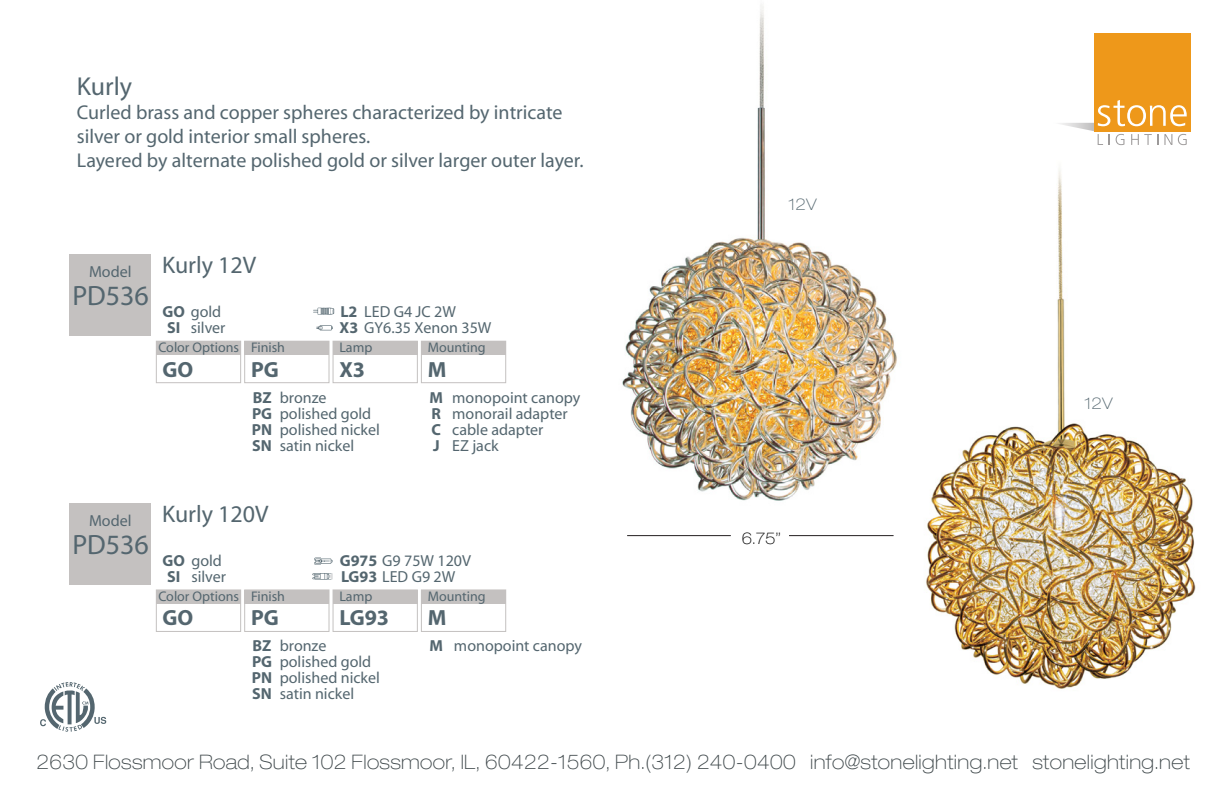
<style>
.page{position:relative;width:1224px;height:794px;background:#fff}
.page>*{position:absolute;margin:0;border:0;box-sizing:border-box;transform-origin:0 0}
.t1{font:28px "Myriad";color:#54666f}
.t2{font:26px "Myriad";color:#54666f}
.t3{font:24px "Myriad";color:#54666f}
.t4{font:700 22px "Myriad";color:#54666f}
.t5{font:20px/24px "Myriad";color:#54666f}
.t6{font:100 expanded 20px "Helvetica Neue LT Std";letter-spacing:.02em;color:#3e474a}
.t7{font:16px/16px "Myriad";color:#54666f}
.t8{font:700 16px/16px "Myriad";color:#54666f}
.t9{font:100 expanded 16px "Helvetica Neue LT Std";letter-spacing:.02em;color:#54666f}
.t10{font:100 expanded 16px "Helvetica Neue LT Std";color:#000}
.t11{font:14px "Myriad";color:#54666f}
.s1{font-weight:400}
.s2{font-weight:700}
</style>
<div class="page">
<img style="left:926px;top:145px;width:270px;height:544px">
<div style="left:1095px;top:33px;width:96px;height:98px;background:#ee981a"></div>
<svg style="left:1059px;top:100px;width:132px;height:45px"></svg>
<svg style="left:40px;top:682px;width:66px;height:50px"></svg>
<div style="left:156px;top:589px;width:85px;height:43px;border:1px solid #c4c1c0"></div>
<div style="left:244px;top:589px;width:86px;height:43px;border:1px solid #c4c1c0"></div>
<div style="left:333px;top:589px;width:85px;height:43px;border:1px solid #c4c1c0"></div>
<div style="left:156px;top:590px;width:85px;height:14px;background:#c4c1c0"></div>
<div style="left:245px;top:590px;width:84px;height:14px;background:#c4c1c0"></div>
<div style="left:333px;top:590px;width:84px;height:14px;background:#c4c1c0"></div>
<svg style="left:314px;top:557px;width:18px;height:8px"></svg>
<div style="left:421px;top:589px;width:85px;height:43px;border:1px solid #c4c1c0"></div>
<div style="left:421px;top:590px;width:85px;height:14px;background:#c4c1c0"></div>
<div style="left:69px;top:503px;width:82px;height:81px;background:#c4c1c0"></div>
<svg style="left:312px;top:573px;width:21px;height:6px"></svg>
<div style="left:156px;top:341px;width:85px;height:42px;border:1px solid #c4c1c0"></div>
<div style="left:244px;top:341px;width:86px;height:42px;border:1px solid #c4c1c0"></div>
<div style="left:333px;top:341px;width:85px;height:42px;border:1px solid #c4c1c0"></div>
<div style="left:245px;top:341px;width:84px;height:14px;background:#c4c1c0"></div>
<div style="left:333px;top:341px;width:84px;height:14px;background:#c4c1c0"></div>
<svg style="left:316px;top:325px;width:17px;height:5px"></svg>
<div style="left:156px;top:341px;width:85px;height:14px;background:#c4c1c0"></div>
<div style="left:421px;top:341px;width:85px;height:42px;border:1px solid #c4c1c0"></div>
<div style="left:421px;top:341px;width:85px;height:14px;background:#c4c1c0"></div>
<div style="left:69px;top:254px;width:82px;height:82px;background:#c4c1c0"></div>
<svg style="left:313px;top:308px;width:21px;height:7px"></svg>
<img style="left:622px;top:5px;width:275px;height:496px">
<hr style="left:789px;top:535px;width:105px;height:1px;background:#231f20">
<hr style="left:627px;top:535px;width:104px;height:1px;background:#231f20">
<h2 class="t2" style="left:77px;top:74px;width:57px">Kurly</h2>
<p class="t5" style="left:77px;top:102px;width:508px">Curled brass and copper spheres characterized by intricate silver or gold interior small spheres.<br>Layered by alternate polished gold or silver larger outer layer.</p>
<p class="t7" style="left:89px;top:265px;width:44px">Model</p>
<h1 class="t1" style="left:72px;top:282px;width:78px">PD536</h1>
<h3 class="t3" style="left:162px;top:253px;width:96px">Kurly 12V</h3>
<p class="t8" style="left:163px;top:304px;width:60px">GO <span class="s1">gold<br></span>SI</p>
<p class="t7" style="left:191px;top:320px;width:36px">silver</p>
<p class="t7" style="left:340px;top:304px;width:153px"><span class="s2">L2</span> LED G4 JC 2W<br><span class="s2">X3</span> GY6.35 Xenon 35W</p>
<p class="t11" style="left:158px;top:340px;width:82px">Color Options</p>
<p class="t11" style="left:428px;top:340px;width:59px">Mounting</p>
<h3 class="t4" style="left:428px;top:358px;width:20px">M</h3>
<p class="t11" style="left:251px;top:340px;width:36px">Finish</p>
<p class="t11" style="left:339px;top:340px;width:34px">Lamp</p>
<h3 class="t4" style="left:339px;top:358px;width:27px">X3</h3>
<h3 class="t4" style="left:163px;top:358px;width:32px">GO</h3>
<h3 class="t4" style="left:251px;top:358px;width:29px">PG</h3>
<p class="t8" style="left:252px;top:390px;width:22px;text-align:justify">BZ PG PN SN</p>
<p class="t7" style="left:280px;top:390px;width:102px">bronze polished gold polished nickel satin nickel</p>
<p class="t8" style="left:430px;top:390px;width:15px">M<br>R<br>C<br>J</p>
<p class="t7" style="left:452px;top:390px;width:130px">monopoint canopy monorail adapter cable adapter<br>EZ jack</p>
<p class="t7" style="left:89px;top:513px;width:44px">Model</p>
<h1 class="t1" style="left:72px;top:531px;width:78px">PD536</h1>
<h3 class="t3" style="left:162px;top:502px;width:108px">Kurly 120V</h3>
<p class="t8" style="left:163px;top:553px;width:61px">GO <span class="s1">gold<br></span>SI</p>
<p class="t7" style="left:191px;top:569px;width:36px">silver</p>
<p class="t7" style="left:340px;top:553px;width:133px"><span class="s2">G975</span> G9 75W 120V<br><span class="s2">LG93</span> LED G9 2W</p>
<p class="t11" style="left:158px;top:589px;width:128px">Color Options Finish</p>
<p class="t11" style="left:339px;top:589px;width:34px">Lamp</p>
<h3 class="t4" style="left:163px;top:606px;width:32px">GO</h3>
<h3 class="t4" style="left:251px;top:606px;width:29px">PG</h3>
<p class="t8" style="left:252px;top:638px;width:22px;text-align:justify">BZ PG PN SN</p>
<p class="t7" style="left:280px;top:638px;width:102px">bronze polished gold polished nickel satin nickel</p>
<h3 class="t4" style="left:339px;top:606px;width:51px">LG93</h3>
<p class="t11" style="left:428px;top:589px;width:59px">Mounting</p>
<h3 class="t4" style="left:428px;top:606px;width:20px">M</h3>
<p class="t7" style="left:430px;top:638px;width:154px"><span class="s2">M</span> monopoint canopy</p>
<p class="t9" style="left:788px;top:195px;width:30px">12V</p>
<p class="t10" style="left:742px;top:528px;width:41px">6.75”</p>
<p class="t9" style="left:1084px;top:394px;width:30px">12V</p>
<p class="t6" style="left:37px;top:749px;width:1155px">2630 Flossmoor Road, Suite 102 Flossmoor, IL, 60422-1560, Ph.(312) 240-0400 info@stonelighting.net stonelighting.net</p>
</div>
